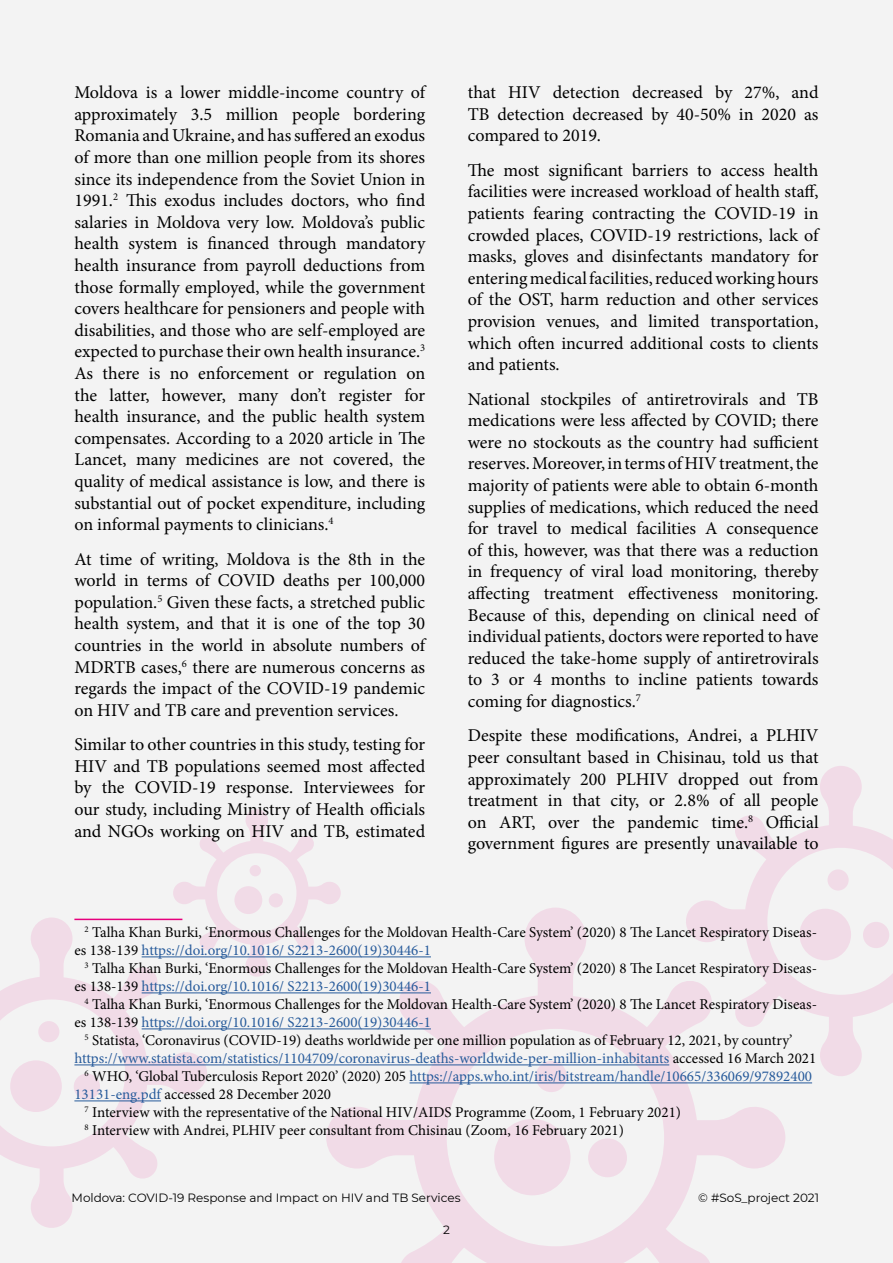
<style>
.page{position:relative;width:893px;height:1263px;background:#f3f3f3}
.page>*{position:absolute;margin:0;border:0;box-sizing:border-box;transform-origin:0 0}
.t1{font:18px/21.6px "Minion Pro";color:#000;text-align:justify}
.t2{font:15px/18px "Minion Pro";color:#000}
.t3{font:15px "Minion Pro";color:#275b9b}
.t4{font:12px "Montserrat";color:#000}
.s1{color:#275b9b}
.s2{color:#000}
</style>
<div class="page">
<svg style="left:692px;top:766px;width:201px;height:310px"></svg>
<div style="left:827px;top:869px;width:22px;height:21px;background:#f1dbe7;border-radius:50%"></div>
<div style="left:863px;top:922px;width:26px;height:26px;background:#f1dbe7;border-radius:50%"></div>
<div style="left:799px;top:909px;width:52px;height:51px;background:#f1dbe7;border-radius:50%"></div>
<svg style="left:0;top:917px;width:207px;height:311px"></svg>
<div style="left:38px;top:1021px;width:21px;height:21px;background:#f1dbe7;border-radius:50%"></div>
<div style="left:74px;top:1073px;width:26px;height:27px;background:#f1dbe7;border-radius:50%"></div>
<div style="left:10px;top:1060px;width:52px;height:52px;background:#f1dbe7;border-radius:50%"></div>
<svg style="left:325px;top:907px;width:460px;height:356px"></svg>
<svg style="left:536px;top:1061px;width:31px;height:31px"></svg>
<div style="left:588px;top:1138px;width:39px;height:39px;background:#f1dbe7;border-radius:50%"></div>
<div style="left:494px;top:1119px;width:76px;height:76px;background:#f1dbe7;border-radius:50%"></div>
<svg style="left:172px;top:809px;width:169px;height:169px"></svg>
<div style="left:250px;top:865px;width:11px;height:11px;background:#f1dbe7;border-radius:50%"></div>
<div style="left:269px;top:893px;width:14px;height:14px;background:#f1dbe7;border-radius:50%"></div>
<div style="left:234px;top:886px;width:28px;height:28px;background:#f1dbe7;border-radius:50%"></div>
<hr style="left:74px;top:919px;width:108px;height:1px;background:#e6007d">
<hr style="left:142px;top:956px;width:289px;height:1px;background:#275b9b">
<hr style="left:142px;top:992px;width:289px;height:1px;background:#275b9b">
<hr style="left:142px;top:1028px;width:289px;height:1px;background:#275b9b">
<hr style="left:74px;top:1064px;width:595px;height:1px;background:#275b9b">
<hr style="left:410px;top:1082px;width:402px;height:1px;background:#275b9b">
<hr style="left:74px;top:1100px;width:87px;height:1px;background:#275b9b">
<p class="t1" style="left:74px;top:82px;width:352px">Moldova is a lower middle-income country of approximately 3.5 million people bordering Romania and Ukraine, and has suffered an exodus of more than one million people from its shores since its independence from the Soviet Union in 1991.<sup>2</sup> This exodus includes doctors, who find salaries in Moldova very low. Moldova’s public health system is financed through mandatory health insurance from payroll deductions from those formally employed, while the government covers healthcare for pensioners and people with disabilities, and those who are self-employed are expected to purchase their own health insurance.<sup>3<br></sup>As there is no enforcement or regulation on the latter, however, many don’t register for health insurance, and the public health system compensates. According to a 2020 article in The Lancet, many medicines are not covered, the quality of medical assistance is low, and there is substantial out of pocket expenditure, including on informal payments to clinicians.<sup>4</sup></p>
<p class="t1" style="left:74px;top:548px;width:352px">At time of writing, Moldova is the 8th in the world in terms of COVID deaths per 100,000 population.<sup>5</sup> Given these facts, a stretched public health system, and that it is one of the top 30 countries in the world in absolute numbers of MDRTB cases,<sup>6</sup> there are numerous concerns as regards the impact of the COVID-19 pandemic on HIV and TB care and prevention services.</p>
<p class="t1" style="left:74px;top:734px;width:352px">Similar to other countries in this study, testing for HIV and TB populations seemed most affected by the COVID-19 response. Interviewees for our study, including Ministry of Health officials and NGOs working on HIV and TB, estimated</p>
<p class="t1" style="left:468px;top:82px;width:352px">that HIV detection decreased by 27%, and TB detection decreased by 40-50% in 2020 as compared to 2019.</p>
<p class="t1" style="left:468px;top:159px;width:352px">The most significant barriers to access health facilities were increased workload of health staff, patients fearing contracting the COVID-19 in crowded places, COVID-19 restrictions, lack of masks, gloves and disinfectants mandatory for entering medical facilities, reduced working hours of the OST, harm reduction and other services provision venues, and limited transportation, which often incurred additional costs to clients and patients.</p>
<p class="t1" style="left:468px;top:388px;width:352px">National stockpiles of antiretrovirals and TB medications were less affected by COVID; there were no stockouts as the country had sufficient reserves. Moreover, in terms of HIV treatment, the majority of patients were able to obtain 6-month supplies of medications, which reduced the need for travel to medical facilities A consequence of this, however, was that there was a reduction in frequency of viral load monitoring, thereby affecting treatment effectiveness monitoring.<br>Because of this, depending on clinical need of individual patients, doctors were reported to have reduced the take-home supply of antiretrovirals to 3 or 4 months to incline patients towards coming for diagnostics.<sup>7</sup></p>
<p class="t1" style="left:468px;top:725px;width:352px">Despite these modifications, Andrei, a PLHIV peer consultant based in Chisinau, told us that approximately 200 PLHIV dropped out from treatment in that city, or 2.8% of all people on ART, over the pandemic time.<sup>8</sup> Official government figures are presently unavailable to</p>
<p class="t2" style="left:74px;top:924px;width:744px;text-indent:10px"><sup>2</sup> Talha Khan Burki, ‘Enormous Challenges for the Moldovan Health-Care System’ (2020) 8 The Lancet Respiratory Diseas&shy;es 138-139 <span class="s1">https://doi.org/10.1016/ S2213-2600(19)30446-1</span></p>
<p class="t2" style="left:74px;top:960px;width:744px;text-indent:10px"><sup>3</sup> Talha Khan Burki, ‘Enormous Challenges for the Moldovan Health-Care System’ (2020) 8 The Lancet Respiratory Diseas&shy;es 138-139 <span class="s1">https://doi.org/10.1016/ S2213-2600(19)30446-1</span></p>
<p class="t2" style="left:85px;top:996px;width:734px"><sup>4</sup> Talha Khan Burki, ‘Enormous Challenges for the Moldovan Health-Care System’ (2020) 8 The Lancet Respiratory Diseas-</p>
<p class="t3" style="left:74px;top:1012px;width:358px"><span class="s2">es 138-139</span> https://doi.org/10.1016/ S2213-2600(19)30446-1</p>
<p class="t2" style="left:85px;top:1032px;width:709px"><sup>5</sup> Statista, ‘Coronavirus (COVID-19) deaths worldwide per one million population as of February 12, 2021, by country’</p>
<p class="t3" style="left:74px;top:1048px;width:743px">https://www.statista.com/statistics/1104709/coronavirus-deaths-worldwide-per-million-inhabitants <span class="s2">accessed 16 March 2021</span></p>
<p class="t3" style="left:85px;top:1066px;width:729px"><sup>6</sup> <span class="s2">WHO, ‘Global Tuberculosis Report 2020’ (2020) 205</span> https://apps.who.int/iris/bitstream/handle/10665/336069/97892400</p>
<p class="t2" style="left:74px;top:1086px;width:258px"><span class="s1">13131-eng.pdf</span> accessed 28 December 2020</p>
<p class="t2" style="left:85px;top:1104px;width:598px"><sup>7</sup> Interview with the representative of the National HIV/AIDS Programme (Zoom, 1 February 2021)</p>
<p class="t2" style="left:85px;top:1122px;width:541px"><sup>8</sup> Interview with Andrei, PLHIV peer consultant from Chisinau (Zoom, 16 February 2021)</p>
<p class="t4" style="left:72px;top:1189px;width:391px">Moldova: COVID-19 Response and Impact on HIV and TB Services</p>
<p class="t4" style="left:698px;top:1189px;width:122px">© #SoS_project 2021</p>
<p class="t4" style="left:443px;top:1222px;width:8px">2</p>
</div>
